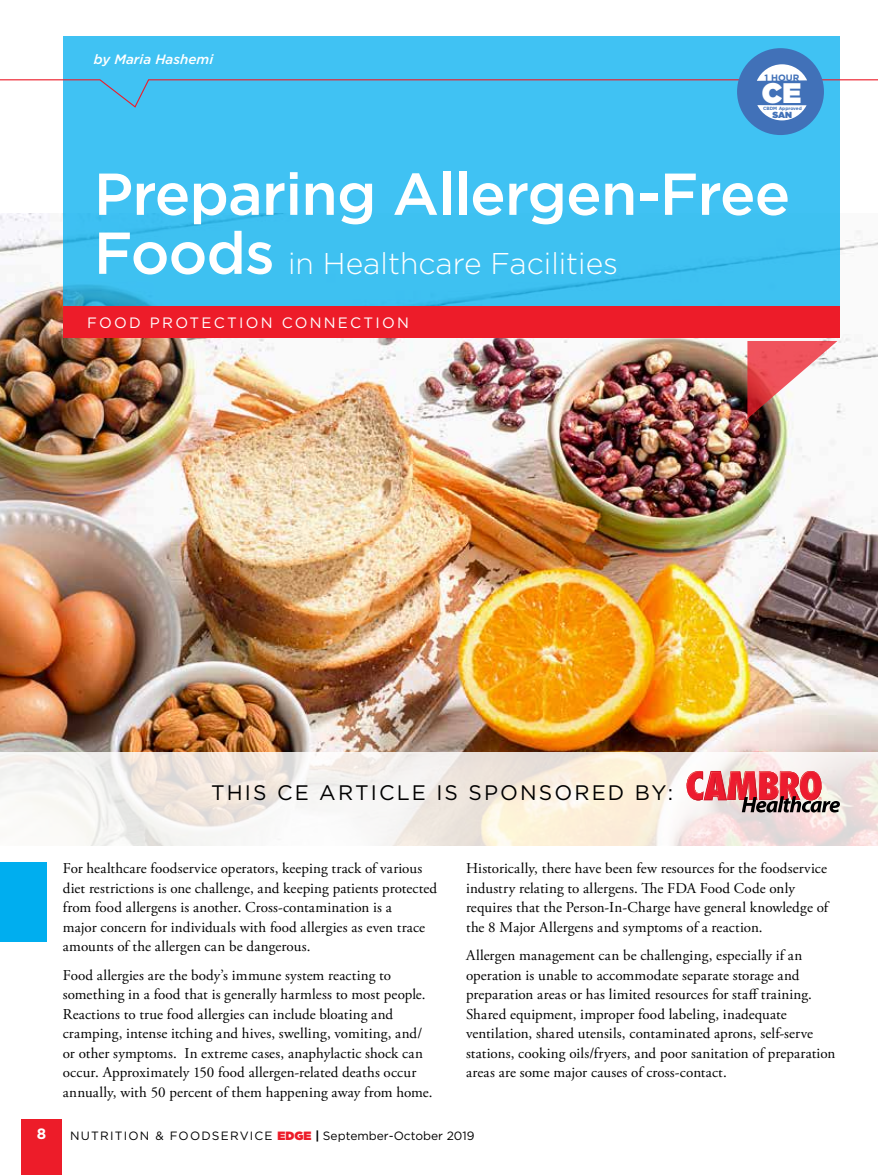
<style>
.page{position:relative;width:878px;height:1175px;background:#fff}
.page>*{position:absolute;margin:0;border:0;box-sizing:border-box;transform-origin:0 0}
.t1{font:500 58.95px/58.9px "Gotham";letter-spacing:-.015em;color:#fff}
.t2{font:300 30px "Gotham";color:#fff}
.t3{font:900 28.2px "Gotham";color:#fff}
.t4{font:21px "Gotham";letter-spacing:.1em;color:#000}
.t5{font:15px/19.5px "Adobe Garamond Pro";letter-spacing:.01em;color:#000}
.t6{font:15px "Gotham";letter-spacing:.15em;color:#fff}
.t7{font:700 15px "Gotham";color:#fff}
.t8{font:italic 500 13.5px "Gotham";color:#fff}
.t9{font:12px "Gotham";letter-spacing:.08em;color:#000}
.t10{font:700 9.15px "Gotham";color:#4171b8}
.t11{font:900 8.85px "Gotham";color:#4171b8}
.t12{font:700 4.65px "Gotham";color:#4171b8}
.s1{font-weight:900;color:#ed1c29}
.s2{font-weight:700;font-style:italic}
</style>
<div class="page">
<div style="left:22px;top:1118px;width:40px;height:56px;background:#ed1c29"></div>
<img style="left:0;top:214px;width:878px;height:631px">
<div style="left:63px;top:36px;width:776px;height:271px;background:#40c2f3"></div>
<svg style="left:747px;top:341px;width:90px;height:77px"></svg>
<div style="left:63px;top:307px;width:776px;height:31px;background:#ed1c29"></div>
<div style="left:0;top:862px;width:47px;height:79px;background:#00aeef"></div>
<div style="left:737px;top:48px;width:86px;height:87px;background:#4171b8;border-radius:50%"></div>
<svg style="left:0;top:64px;width:878px;height:56px"></svg>
<svg style="left:0;top:752px;width:877px;height:93px"></svg>
<svg style="left:686px;top:771px;width:153px;height:41px;background:#d17278"></svg>
<p class="t8" style="left:94px;top:52px;width:121px">by Maria Hashemi</p>
<p class="t10" style="left:764px;top:72px;width:36px">1 HOUR</p>
<h3 class="t3" style="left:761px;top:77px;width:41px">CE</h3>
<p class="t12" style="left:763px;top:106px;width:40px">CBDM Approved</p>
<p class="t11" style="left:772px;top:110px;width:21px">SAN</p>
<h1 class="t1" style="left:94px;top:163px;width:698px">Preparing Allergen-Free<br>Foods</h1>
<h2 class="t2" style="left:288px;top:245px;width:331px">in Healthcare Facilities</h2>
<p class="t6" style="left:87px;top:314px;width:323px">FOOD PROTECTION CONNECTION</p>
<h3 class="t4" style="left:211px;top:780px;width:463px">THIS CE ARTICLE IS SPONSORED BY:</h3>
<p class="t5" style="left:63px;top:859px;width:376px">For healthcare foodservice operators, keeping track of various diet restrictions is one challenge, and keeping patients protected from food allergens is another. Cross-contamination is a<br>major concern for individuals with food allergies as even trace amounts of the allergen can be dangerous.</p>
<p class="t5" style="left:63px;top:966px;width:371px">Food allergies are the body’s immune system reacting to something in a food that is generally harmless to most people.<br>Reactions to true food allergies can include bloating and cramping, intense itching and hives, swelling, vomiting, and/ or other symptoms. In extreme cases, anaphylactic shock can occur. Approximately 150 food allergen-related deaths occur annually, with 50 percent of them happening away from home.</p>
<p class="t5" style="left:466px;top:859px;width:364px">Historically, there have been few resources for the foodservice industry relating to allergens. The FDA Food Code only requires that the Person-In-Charge have general knowledge of the 8 Major Allergens and symptoms of a reaction.</p>
<p class="t5" style="left:466px;top:946px;width:371px">Allergen management can be challenging, especially if an operation is unable to accommodate separate storage and preparation areas or has limited resources for staff training.<br>Shared equipment, improper food labeling, inadequate ventilation, shared utensils, contaminated aprons, self-serve stations, cooking oils/fryers, and poor sanitation of preparation areas are some major causes of cross-contact.</p>
<p class="t7" style="left:37px;top:1124px;width:11px">8</p>
<p class="t9" style="left:70px;top:1129px;width:406px">NUTRITION &amp; FOODSERVICE <span class="s1">EDGE</span> <span class="s2">|</span> September-October 2019</p>
</div>
